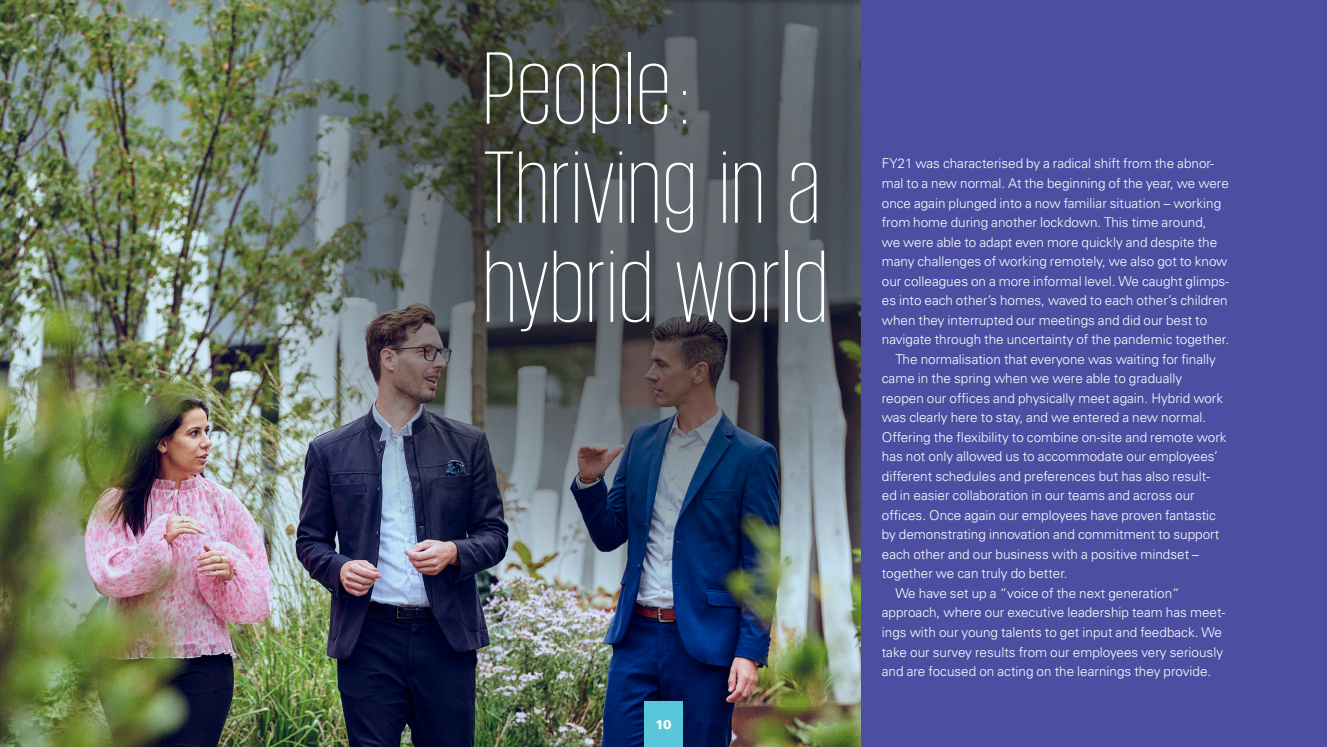
<style>
.page{position:relative;width:1327px;height:747px;background:#fff}
.page>*{position:absolute;margin:0;border:0;box-sizing:border-box;transform-origin:0 0}
.H1___70_66{font:200 105px/99px "KPMG";letter-spacing:.025em;color:#fff}
.Copy_w_Indent___9_13{font:300 13.5px/19.5px "Universfor KPMG";color:#fff}
.Copy___9_13{font:300 13.5px/19.5px "Universfor KPMG";color:#fff}
.t1{font:900 12.75px "Universfor KPMG";color:#fff}
</style>
<div class="page">
<img style="left:0;top:0;width:861px;height:746px">
<img style="left:217px;top:0;width:644px;height:609px">
<div style="left:861px;top:0;width:466px;height:746px;background:#4c4fa1"></div>
<div style="left:644px;top:701px;width:38px;height:45px;background:#57c7d9"></div>
<p class="H1___70_66" style="left:483px;top:36px;width:345px">People:<br>Thriving in a hybrid world</p>
<p class="t1" style="left:655px;top:716px;width:18px">10</p>
<p class="Copy___9_13" style="left:882px;top:154px;width:349px">FY21 was characterised by a radical shift from the abnor&shy;mal to a new normal. At the beginning of the year, we were once again plunged into a now familiar situation – working from home during another lockdown. This time around,<br>we were able to adapt even more quickly and despite the many challenges of working remotely, we also got to know our colleagues on a more informal level. We caught glimps&shy;es into each other’s homes, waved to each other’s children when they interrupted our meetings and did our best to navigate through the uncertainty of the pandemic together.</p>
<p class="Copy_w_Indent___9_13" style="left:882px;top:349px;width:346px;text-indent:14px">The normalisation that everyone was waiting for finally came in the spring when we were able to gradually reopen our offices and physically meet again. Hybrid work was clearly here to stay, and we entered a new normal.<br>Offering the flexibility to combine on-site and remote work has not only allowed us to accommodate our employees’ different schedules and preferences but has also result&shy;ed in easier collaboration in our teams and across our offices. Once again our employees have proven fantastic by demonstrating innovation and commitment to support each other and our business with a positive mindset – together we can truly do better.</p>
<p class="Copy_w_Indent___9_13" style="left:882px;top:583px;width:345px;text-indent:14px">We have set up a “voice of the next generation“ approach, where our executive leadership team has meet&shy;ings with our young talents to get input and feedback. We take our survey results from our employees very seriously and are focused on acting on the learnings they provide.</p>
</div>
